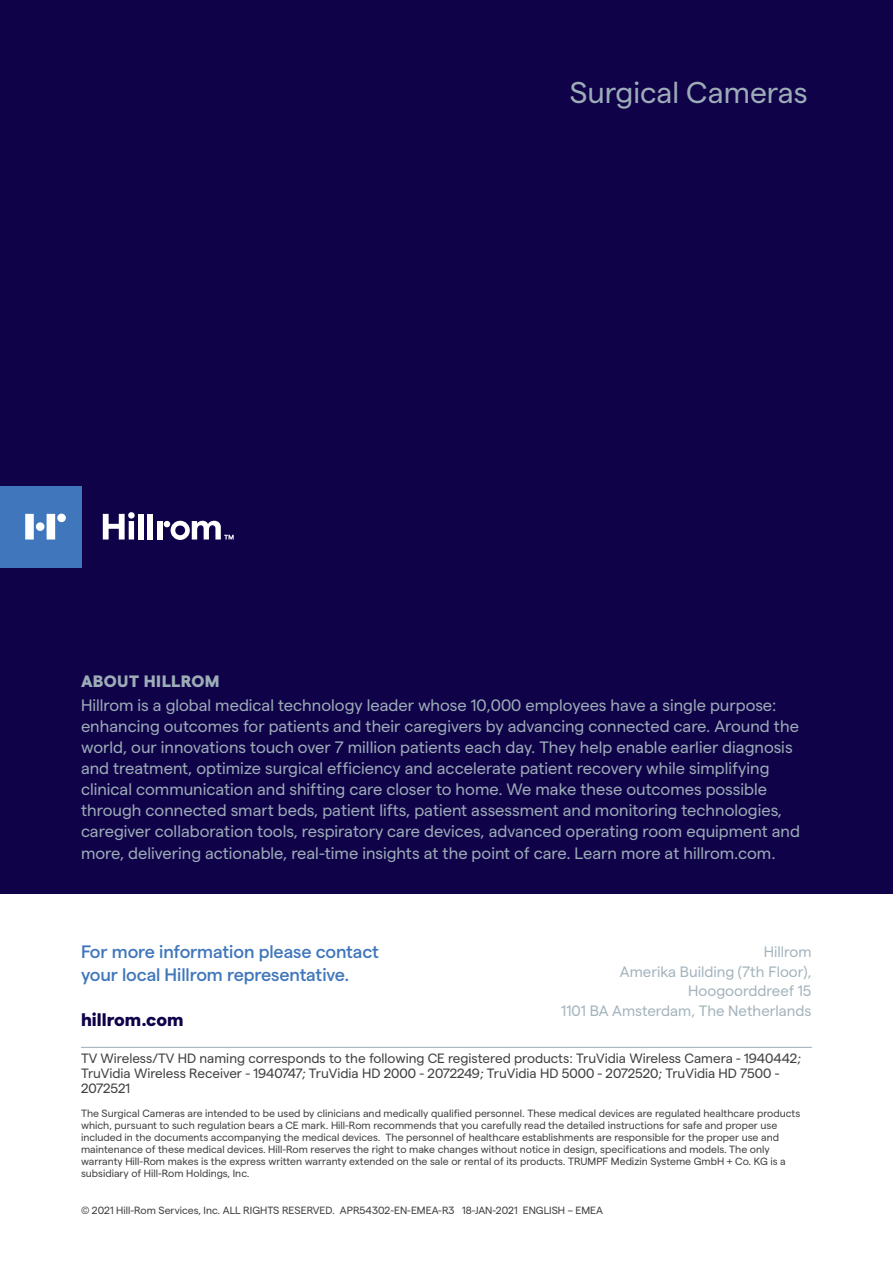
<style>
.page{position:relative;width:893px;height:1263px;background:#fff}
.page>*{position:absolute;margin:0;border:0;box-sizing:border-box;transform-origin:0 0}
.t1{font:30px "Matter";color:#9cadb7}
.t2{font:500 18px/22.5px "Matter";letter-spacing:-.005em;color:#4076bb}
.t3{font:800 18px "Matter";color:#100249}
.t4{font:16.5px/21px "Matter";color:#9cadb7}
.t5{font:800 16.5px "Matter";letter-spacing:.025em;color:#9cadb7}
.t6{font:15px/19.5px "Matter";color:#a4b4bd;text-align:right}
.t7{font:13.5px/15px "Matter";color:#414042}
.t8{font:10.5px/12px "Matter";color:#414042}
</style>
<div class="page">
<div style="left:0;top:0;width:893px;height:893px;background:#100249"></div>
<hr style="left:81px;top:1047px;width:731px;height:1px;background:#9cadb7">
<div style="left:0;top:486px;width:81px;height:81px;background:#4076bb"></div>
<svg style="left:25px;top:514px;width:9px;height:25px"></svg>
<svg style="left:47px;top:514px;width:8px;height:25px"></svg>
<div style="left:57px;top:514px;width:9px;height:8px;background:#fff;border-radius:50%"></div>
<div style="left:138px;top:513px;width:6px;height:26px;background:#fff"></div>
<div style="left:148px;top:513px;width:5px;height:26px;background:#fff"></div>
<div style="left:157px;top:521px;width:5px;height:18px;background:#fff"></div>
<svg style="left:103px;top:512px;width:32px;height:27px"></svg>
<div style="left:36px;top:522px;width:8px;height:9px;background:#fff;border-radius:50%"></div>
<svg style="left:164px;top:521px;width:70px;height:19px"></svg>
<h1 class="t1" style="left:570px;top:71px;width:239px">Surgical Cameras</h1>
<h3 class="t5" style="left:81px;top:669px;width:140px">ABOUT HILLROM</h3>
<p class="t4" style="left:81px;top:693px;width:720px">Hillrom is a global medical technology leader whose 10,000 employees have a single purpose: enhancing outcomes for patients and their caregivers by advancing connected care. Around the world, our innovations touch over 7 million patients each day. They help enable earlier diagnosis and treatment, optimize surgical efficiency and accelerate patient recovery while simplifying clinical communication and shifting care closer to home. We make these outcomes possible through connected smart beds, patient lifts, patient assessment and monitoring technologies, caregiver collaboration tools, respiratory care devices, advanced operating room equipment and</p>
<h3 class="t4" style="left:81px;top:842px;width:696px">more, delivering actionable, real-time insights at the point of care. Learn more at hillrom.com.</h3>
<h2 class="t2" style="left:81px;top:939px;width:299px">For more information please contact your local Hillrom representative.</h2>
<h2 class="t3" style="left:81px;top:1006px;width:104px">hillrom.com</h2>
<p class="t7" style="left:81px;top:1050px;width:721px">TV Wireless/TV HD naming corresponds to the following CE registered products: TruVidia Wireless Camera - 1940442;<br>TruVidia Wireless Receiver - 1940747; TruVidia HD 2000 - 2072249; TruVidia HD 5000 - 2072520; TruVidia HD 7500 -<br>2072521</p>
<p class="t8" style="left:81px;top:1107px;width:721px">The Surgical Cameras are intended to be used by clinicians and medically qualified personnel. These medical devices are regulated healthcare products which, pursuant to such regulation bears a CE mark. Hill-Rom recommends that you carefully read the detailed instructions for safe and proper use included in the documents accompanying the medical devices. The personnel of healthcare establishments are responsible for the proper use and maintenance of these medical devices. Hill-Rom reserves the right to make changes without notice in design, specifications and models. The only warranty Hill-Rom makes is the express written warranty extended on the sale or rental of its products. TRUMPF Medizin Systeme GmbH + Co. KG is a subsidiary of Hill-Rom Holdings, Inc.</p>
<p class="t8" style="left:81px;top:1203px;width:523px">© 2021 Hill-Rom Services, Inc. ALL RIGHTS RESERVED. APR54302-EN-EMEA-R3 18-JAN-2021 ENGLISH – EMEA</p>
<h3 class="t6" style="left:561px;top:941px;width:252px">Hillrom<br>Amerika Building (7th Floor),<br>Hoogoorddreef 15<br>1101 BA Amsterdam, The Netherlands</h3>
</div>
